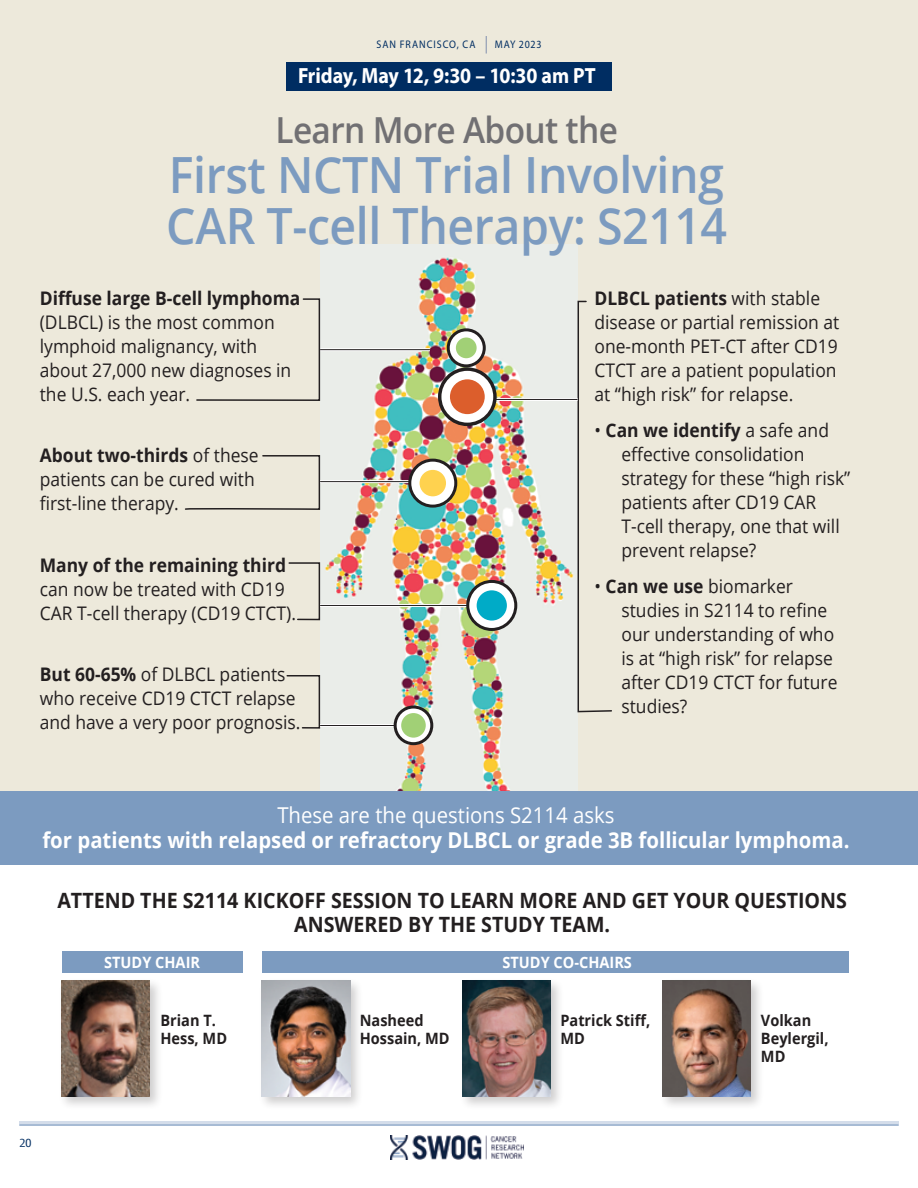
<style>
.page{position:relative;width:918px;height:1188px;background:#fff}
.page>*{position:absolute;margin:0;border:0;box-sizing:border-box;transform-origin:0 0}
.t1{font:600 49.95px/51px "Open Sans";letter-spacing:-.01em;color:#7c9bc0;scale:.93 1}
.t2{font:600 35.85px "Open Sans";letter-spacing:-.02em;color:#717073;scale:.93 1}
.t3{font:700 22.05px "Myriad Pro";letter-spacing:-.01em;color:#fff;scale:.9 1}
.t4{font:700 21.9px "Open Sans";color:#fff;scale:.93 1}
.t5{font:21.9px "Open Sans";color:#fff;scale:.93 1}
.t6{font:700 21px/24px "Open Sans";color:#231f20;text-align:center;scale:.93 1}
.t7{font:18.75px/24px "Open Sans";color:#231f20;scale:.93 1}
.t8{font:700 18.75px "Open Sans";color:#231f20;scale:.93 1}
.t9{font:700 15.6px/18px "Open Sans";color:#231f20;scale:.93 1}
.t10{font:700 15.6px "Open Sans";color:#fff;scale:.93 1}
.t11{font:12px "Lipa Agate High Nar";color:#002d62}
.t12{font:10.95px "Myriad Pro";letter-spacing:.09em;color:#002d62;scale:.9 1}
.s1{font-family:"Hypatia Sans Pro";font-weight:300;font-size:18.9px;color:#6579a2}
.s2{font-weight:700}
</style>
<div class="page">
<svg style="left:20px;top:1121px;width:879px;height:4px;background:#c8d4e4"></svg>
<hr style="left:20px;top:1125px;width:878px;height:1px;background:#7c9bc0">
<img style="left:391px;top:1136px;width:133px;height:23px">
<div style="left:0;top:0;width:918px;height:857px;background:#ede9db"></div>
<div style="left:286px;top:63px;width:326px;height:28px;background:#002d62"></div>
<div style="left:259px;top:978px;width:105px;height:132px;background:#231f20;opacity:.22"></div>
<img style="left:262px;top:981px;width:88px;height:116px">
<div style="left:459px;top:978px;width:105px;height:132px;background:#231f20;opacity:.22"></div>
<img style="left:462px;top:981px;width:88px;height:116px">
<div style="left:660px;top:978px;width:104px;height:132px;background:#231f20;opacity:.22"></div>
<img style="left:662px;top:981px;width:88px;height:116px">
<div style="left:59px;top:978px;width:105px;height:132px;background:#231f20;opacity:.22"></div>
<img style="left:62px;top:981px;width:88px;height:116px">
<img style="left:320px;top:245px;width:258px;height:546px">
<hr style="left:320px;top:348px;width:110px;height:3px;background:#fff">
<hr style="left:320px;top:349px;width:110px;height:1px;background:#231f20">
<svg style="left:196px;top:298px;width:125px;height:104px"></svg>
<svg style="left:185px;top:454px;width:136px;height:57px"></svg>
<svg style="left:288px;top:562px;width:33px;height:59px"></svg>
<svg style="left:286px;top:674px;width:35px;height:55px"></svg>
<svg style="left:577px;top:300px;width:35px;height:413px"></svg>
<svg style="left:448px;top:330px;width:36px;height:36px"></svg>
<div style="left:447px;top:328px;width:39px;height:39px;border:3px solid #231f20;border-radius:50%"></div>
<div style="left:456px;top:338px;width:21px;height:20px;background:#a1d076;border-radius:50%"></div>
<hr style="left:320px;top:480px;width:105px;height:3px;background:#fff">
<hr style="left:320px;top:481px;width:105px;height:1px;background:#231f20">
<svg style="left:410px;top:460px;width:46px;height:46px"></svg>
<div style="left:408px;top:459px;width:49px;height:49px;border:3px solid #231f20;border-radius:50%"></div>
<div style="left:420px;top:470px;width:26px;height:26px;background:#ffd24f;border-radius:50%"></div>
<hr style="left:320px;top:604px;width:174px;height:3px;background:#fff">
<hr style="left:320px;top:605px;width:174px;height:1px;background:#231f20">
<svg style="left:468px;top:581px;width:48px;height:48px"></svg>
<div style="left:466px;top:580px;width:51px;height:51px;border:3px solid #231f20;border-radius:50%"></div>
<div style="left:477px;top:590px;width:30px;height:31px;background:#00abc7;border-radius:50%"></div>
<hr style="left:320px;top:724px;width:107px;height:3px;background:#fff">
<hr style="left:320px;top:725px;width:107px;height:1px;background:#231f20">
<svg style="left:395px;top:707px;width:37px;height:37px"></svg>
<div style="left:394px;top:706px;width:39px;height:39px;border:3px solid #231f20;border-radius:50%"></div>
<div style="left:401px;top:713px;width:25px;height:25px;background:#a1d076;border-radius:50%"></div>
<hr style="left:468px;top:398px;width:110px;height:3px;background:#fff">
<hr style="left:468px;top:399px;width:110px;height:1px;background:#231f20">
<svg style="left:440px;top:369px;width:55px;height:55px"></svg>
<div style="left:438px;top:367px;width:59px;height:59px;border:3px solid #231f20;border-radius:50%"></div>
<div style="left:450px;top:379px;width:35px;height:35px;background:#dc5e2c;border-radius:50%"></div>
<div style="left:62px;top:951px;width:180px;height:22px;background:#7c9bc0"></div>
<div style="left:262px;top:951px;width:586px;height:22px;background:#7c9bc0"></div>
<div style="left:0;top:791px;width:918px;height:74px;background:#7c9bc0"></div>
<p class="t12" style="left:377px;top:38px;width:185px">SAN FRANCISCO, CA <span class="s1">|</span> MAY 2023</p>
<p class="t12" style="left:378px;top:38px;width:111px">SAN FRANCISCO, CA</p>
<p class="t12" style="left:496px;top:38px;width:53px">MAY 2023</p>
<p class="t3" style="left:298px;top:61px;width:332px">Friday, May 12, 9:30 – 10:30 am PT</p>
<h2 class="t2" style="left:276px;top:105px;width:370px">Learn More About the</h2>
<h1 class="t1" style="left:166px;top:149px;width:605px">First NCTN Trial Involving<br>CAR T-cell Therapy: S2114</h1>
<p class="t8" style="left:40px;top:285px;width:282px">Diffuse large B-cell lymphoma</p>
<p class="t7" style="left:40px;top:309px;width:272px">(DLBCL) is the most common lymphoid malignancy, with about 27,000 new diagnoses in the U.S. each year.</p>
<p class="t7" style="left:40px;top:443px;width:237px"><span class="s2">About two-thirds</span> of these patients can be cured with first-line therapy.</p>
<p class="t8" style="left:40px;top:552px;width:266px">Many of the remaining third</p>
<p class="t7" style="left:40px;top:576px;width:277px">can now be treated with CD19<br>CAR T-cell therapy (CD19 CTCT).</p>
<p class="t7" style="left:40px;top:662px;width:282px"><span class="s2">But 60-65%</span> of DLBCL patients who receive CD19 CTCT relapse and have a very poor prognosis.</p>
<p class="t7" style="left:595px;top:286px;width:265px"><span class="s2">DLBCL patients</span> with stable disease or partial remission at one-month PET-CT after CD19<br>CTCT are a patient population at “high risk” for relapse.</p>
<p class="t7" style="left:621px;top:418px;width:248px;text-indent:-27px">• <span class="s2">Can we identify</span> a safe and effective consolidation strategy for these “high risk” patients after CD19 CAR<br>T-cell therapy, one that will prevent relapse?</p>
<p class="t7" style="left:621px;top:574px;width:234px;text-indent:-27px">• <span class="s2">Can we use</span> biomarker studies in S2114 to refine our understanding of who is at “high risk” for relapse after CD19 CTCT for future studies?</p>
<p class="t5" style="left:277px;top:800px;width:364px">These are the questions S2114 asks</p>
<p class="t4" style="left:42px;top:825px;width:869px">for patients with relapsed or refractory DLBCL or grade 3B follicular lymphoma.</p>
<p class="t6" style="left:57px;top:888px;width:851px">ATTEND THE S2114 KICKOFF SESSION TO LEARN MORE AND GET YOUR QUESTIONS<br>ANSWERED BY THE STUDY TEAM.</p>
<p class="t10" style="left:104px;top:951px;width:105px">STUDY CHAIR</p>
<p class="t10" style="left:503px;top:951px;width:141px">STUDY CO-CHAIRS</p>
<p class="t9" style="left:160px;top:1011px;width:73px">Brian T.<br>Hess, MD</p>
<p class="t9" style="left:360px;top:1011px;width:98px">Nasheed<br>Hossain, MD</p>
<p class="t9" style="left:560px;top:1011px;width:98px">Patrick Stiff,<br>MD</p>
<p class="t9" style="left:761px;top:1011px;width:74px">Volkan<br>Beylergil,<br>MD</p>
<p class="t11" style="left:20px;top:1135px;width:13px">20</p>
</div>
